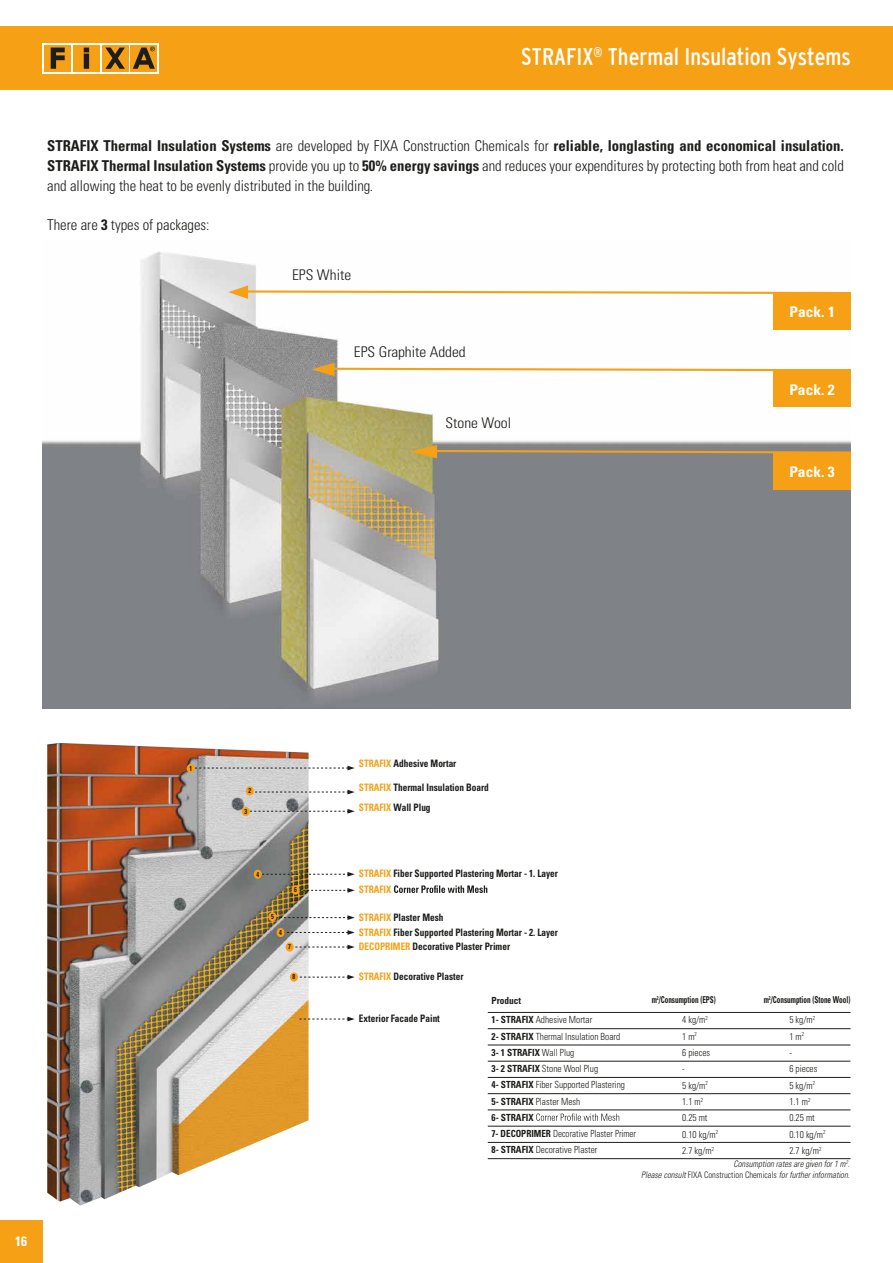
<style>
.page{position:relative;width:893px;height:1263px;background:#fff}
.page>*{position:absolute;margin:0;border:0;box-sizing:border-box;transform-origin:0 0}
.t1{font:condensed 24px "Interstate";color:#fff}
.t2{font:15px/19.5px "Univers Cond Light Tr";color:#1d1d1b}
.t3{font:15px "Univers Cond Bd Tr";color:#1d1d1b}
.t4{font:14.7px "Univers Cond Light Tr";color:#1d1d1b;scale:1.05 1}
.t5{font:14.7px "Univers Cond Bd Tr";color:#fff;scale:1.05 1}
.t6{font:13.5px "Univers Cond Bd Tr";color:#fff}
.t7{font:10.2px/14.5px "Univers Cond Bd Tr";color:#1d1d1b;scale:.9 1}
.t8{font:9.75px/16.2px "Univers Cond Light Tr";color:#1d1d1b;scale:.95 1}
.t9{font:9.75px/16.2px "Univers Cond Light Tr";color:#1d1d1b;scale:.92 1}
.t10{font:9.75px "Univers Cond Bd Tr";color:#1d1d1b;scale:.95 1}
.t11{font:9.45px "Univers Cond Bd Tr";color:#1d1d1b;scale:.76 1}
.t12{font:9px/10.8px "Univers Cond Light Ita Tr";color:#1d1d1b;text-align:right;scale:.95 1}
.t13{font:7.05px "Univers Cond Bd Tr";color:#1d1d1b;scale:.88 1}
.s1{font-family:"Univers Cond Light Tr"}
.s2{font-family:"Univers Cond Bd Tr"}
.s3{color:#f6a016}
</style>
<div class="page">
<div style="left:0;top:26px;width:893px;height:64px;background:#f6a016"></div>
<div style="left:42px;top:43px;width:117px;height:30px;background:#fff"></div>
<div style="left:44px;top:45px;width:27px;height:27px;background:#f6a016"></div>
<svg style="left:51px;top:48px;width:14px;height:21px"></svg>
<div style="left:73px;top:45px;width:27px;height:27px;background:#f6a016"></div>
<svg style="left:84px;top:48px;width:5px;height:21px"></svg>
<div style="left:102px;top:45px;width:27px;height:27px;background:#f6a016"></div>
<svg style="left:105px;top:48px;width:20px;height:21px"></svg>
<div style="left:130px;top:45px;width:27px;height:27px;background:#f6a016"></div>
<svg style="left:133px;top:47px;width:22px;height:22px"></svg>
<img style="left:42px;top:251px;width:808px;height:458px">
<div style="left:773px;top:292px;width:78px;height:38px;background:#f6a016"></div>
<svg style="left:228px;top:285px;width:622px;height:14px"></svg>
<div style="left:773px;top:452px;width:78px;height:37px;background:#f6a016"></div>
<svg style="left:410px;top:445px;width:441px;height:13px;background:#9e8a69"></svg>
<div style="left:773px;top:369px;width:78px;height:38px;background:#f6a016"></div>
<svg style="left:312px;top:363px;width:538px;height:13px"></svg>
<img style="left:47px;top:743px;width:262px;height:462px">
<svg style="left:195px;top:766px;width:160px;height:4px"></svg>
<svg style="left:253px;top:790px;width:102px;height:4px"></svg>
<div style="left:187px;top:764px;width:8px;height:9px;background:#f6a016;border-radius:50%"></div>
<svg style="left:250px;top:809px;width:105px;height:5px"></svg>
<svg style="left:276px;top:915px;width:79px;height:5px"></svg>
<svg style="left:285px;top:930px;width:70px;height:5px"></svg>
<svg style="left:294px;top:945px;width:61px;height:4px"></svg>
<svg style="left:298px;top:975px;width:57px;height:4px"></svg>
<svg style="left:299px;top:1017px;width:56px;height:4px"></svg>
<svg style="left:262px;top:872px;width:93px;height:4px"></svg>
<svg style="left:291px;top:888px;width:64px;height:5px"></svg>
<div style="left:242px;top:807px;width:8px;height:9px;background:#f6a016;border-radius:50%"></div>
<div style="left:268px;top:912px;width:9px;height:9px;background:#f6a016;border-radius:50%"></div>
<div style="left:277px;top:928px;width:8px;height:9px;background:#f6a016;border-radius:50%"></div>
<div style="left:286px;top:942px;width:8px;height:10px;background:#f6a016;border-radius:50%"></div>
<div style="left:290px;top:972px;width:8px;height:10px;background:#f6a016;border-radius:50%"></div>
<div style="left:246px;top:786px;width:8px;height:10px;background:#f6a016;border-radius:50%"></div>
<div style="left:254px;top:870px;width:8px;height:9px;background:#f6a016;border-radius:50%"></div>
<div style="left:291px;top:885px;width:9px;height:9px;background:#f6a016;border-radius:50%"></div>
<svg style="left:394px;top:885px;width:93px;height:8px"></svg>
<svg style="left:536px;top:1113px;width:83px;height:8px"></svg>
<hr style="left:488px;top:1012px;width:362px;height:1px;background:#1d1d1b">
<hr style="left:488px;top:1028px;width:362px;height:1px;background:#1d1d1b">
<hr style="left:488px;top:1045px;width:362px;height:1px;background:#1d1d1b">
<hr style="left:488px;top:1061px;width:362px;height:1px;background:#1d1d1b">
<hr style="left:488px;top:1077px;width:362px;height:1px;background:#1d1d1b">
<hr style="left:488px;top:1093px;width:362px;height:1px;background:#1d1d1b">
<hr style="left:488px;top:1110px;width:362px;height:1px;background:#1d1d1b">
<hr style="left:488px;top:1126px;width:362px;height:1px;background:#1d1d1b">
<hr style="left:488px;top:1142px;width:362px;height:1px;background:#1d1d1b">
<hr style="left:488px;top:1158px;width:362px;height:1px;background:#1d1d1b">
<div style="left:0;top:1220px;width:43px;height:43px;background:#f6a016"></div>
<h1 class="t1" style="left:521px;top:43px;width:331px">STRAFIX<sup>®</sup> Thermal Insulation Systems</h1>
<h2 class="t3" style="left:47px;top:137px;width:798px">STRAFIX Thermal Insulation Systems <span class="s1">are developed by FIXA Construction Chemicals for</span> reliable, longlasting and economical insulation.</h2>
<h2 class="t2" style="left:47px;top:156px;width:798px"><span class="s2">STRAFIX Thermal Insulation Systems</span> provide you up to <span class="s2">50% energy savings</span> and reduces your expenditures by protecting both from heat and cold and allowing the heat to be evenly distributed in the building.</h2>
<h2 class="t2" style="left:47px;top:214px;width:164px">There are <span class="s2">3</span> types of packages:</h2>
<h3 class="t4" style="left:292px;top:266px;width:58px">EPS White</h3>
<h3 class="t5" style="left:789px;top:303px;width:45px">Pack. 1</h3>
<h3 class="t4" style="left:354px;top:343px;width:108px">EPS Graphite Added</h3>
<h3 class="t4" style="left:446px;top:414px;width:64px">Stone Wool</h3>
<h3 class="t5" style="left:789px;top:381px;width:45px">Pack. 2</h3>
<h3 class="t5" style="left:789px;top:463px;width:45px">Pack. 3</h3>
<h3 class="t6" style="left:15px;top:1233px;width:13px">16</h3>
<p class="t13" style="left:189px;top:764px;width:5px">1</p>
<p class="t13" style="left:248px;top:786px;width:5px">2</p>
<p class="t13" style="left:244px;top:807px;width:5px">3</p>
<p class="t13" style="left:256px;top:870px;width:5px">4</p>
<p class="t13" style="left:271px;top:913px;width:5px">5</p>
<p class="t13" style="left:279px;top:928px;width:5px">4</p>
<p class="t13" style="left:294px;top:885px;width:5px">6</p>
<p class="t13" style="left:288px;top:942px;width:5px">7</p>
<p class="t13" style="left:293px;top:972px;width:5px">8</p>
<p class="t7" style="left:359px;top:756px;width:110px"><span class="s3">STRAFIX</span> Adhesive Mortar</p>
<p class="t7" style="left:359px;top:780px;width:146px"><span class="s3">STRAFIX</span> Thermal Insulation Board</p>
<p class="t7" style="left:359px;top:799px;width:81px"><span class="s3">STRAFIX</span> Wall Plug</p>
<p class="t7" style="left:359px;top:865px;width:223px;line-height:15.8px"><span class="s3">STRAFIX</span> Fiber Supported Plastering Mortar - 1. Layer<br><span class="s3">STRAFIX</span></p>
<p class="t7" style="left:359px;top:910px;width:223px"><span class="s3">STRAFIX</span> Plaster Mesh<br><span class="s3">STRAFIX</span> Fiber Supported Plastering Mortar - 2. Layer<br><span class="s3">DECOPRIMER</span> Decorative Plaster Primer</p>
<p class="t7" style="left:359px;top:969px;width:118px"><span class="s3">STRAFIX</span> Decorative Plaster</p>
<p class="t7" style="left:359px;top:1011px;width:92px">Exterior Facade Paint</p>
<p class="t10" style="left:492px;top:994px;width:33px">Product</p>
<p class="t11" style="left:652px;top:994px;width:86px">m<sup>2</sup>/Consumption (EPS)</p>
<p class="t11" style="left:764px;top:994px;width:115px">m<sup>2</sup>/Consumption (Stone Wool)</p>
<p class="t8" style="left:682px;top:1012px;width:29px">4 kg/m<sup>2</sup></p>
<p class="t8" style="left:789px;top:1012px;width:29px">5 kg/m<sup>2</sup></p>
<p class="t8" style="left:682px;top:1028px;width:17px">1 m<sup>2</sup></p>
<p class="t8" style="left:789px;top:1028px;width:17px">1 m<sup>2</sup></p>
<p class="t8" style="left:682px;top:1044px;width:31px">6 pieces</p>
<p class="t8" style="left:789px;top:1044px;width:4px">-</p>
<p class="t8" style="left:682px;top:1060px;width:4px">-</p>
<p class="t8" style="left:789px;top:1060px;width:31px">6 pieces</p>
<p class="t8" style="left:682px;top:1077px;width:29px">5 kg/m<sup>2</sup></p>
<p class="t8" style="left:789px;top:1077px;width:29px">5 kg/m<sup>2</sup></p>
<p class="t8" style="left:682px;top:1093px;width:24px">1.1 m<sup>2</sup></p>
<p class="t8" style="left:789px;top:1093px;width:24px">1.1 m<sup>2</sup></p>
<p class="t8" style="left:682px;top:1109px;width:28px">0.25 mt</p>
<p class="t8" style="left:789px;top:1109px;width:28px">0.25 mt</p>
<p class="t8" style="left:682px;top:1126px;width:40px">0.10 kg/m<sup>2</sup></p>
<p class="t8" style="left:789px;top:1126px;width:40px">0.10 kg/m<sup>2</sup></p>
<p class="t8" style="left:682px;top:1142px;width:35px">2.7 kg/m<sup>2</sup></p>
<p class="t8" style="left:789px;top:1142px;width:35px">2.7 kg/m<sup>2</sup></p>
<p class="t8" style="left:492px;top:1012px;width:108px"><span class="s2">1- STRAFIX</span> Adhesive Mortar</p>
<p class="t8" style="left:492px;top:1028px;width:137px"><span class="s2">2- STRAFIX</span> Thermal Insulation Board</p>
<p class="t10" style="left:492px;top:1046px;width:89px">3- 1 STRAFIX <span class="s1">Wall Plug</span></p>
<p class="t8" style="left:492px;top:1060px;width:142px"><span class="s2">3- 2 STRAFIX</span> Stone Wool Plug<br><span class="s2">4- STRAFIX</span> Fiber Supported Plastering<br><span class="s2">5- STRAFIX</span> Plaster Mesh</p>
<p class="t10" style="left:492px;top:1111px;width:46px">6- STRAFIX</p>
<p class="t9" style="left:492px;top:1125px;width:159px"><span class="s2">7- DECOPRIMER</span> Decorative Plaster Primer<br><span class="s2">8- STRAFIX</span> Decorative Plaster</p>
<p class="t12" style="left:641px;top:1159px;width:221px">Consumption rates are given for 1 m<sup>2</sup>.<br>Please consult <span class="s1">FIXA Construction Chemicals</span> for further information.</p>
</div>
